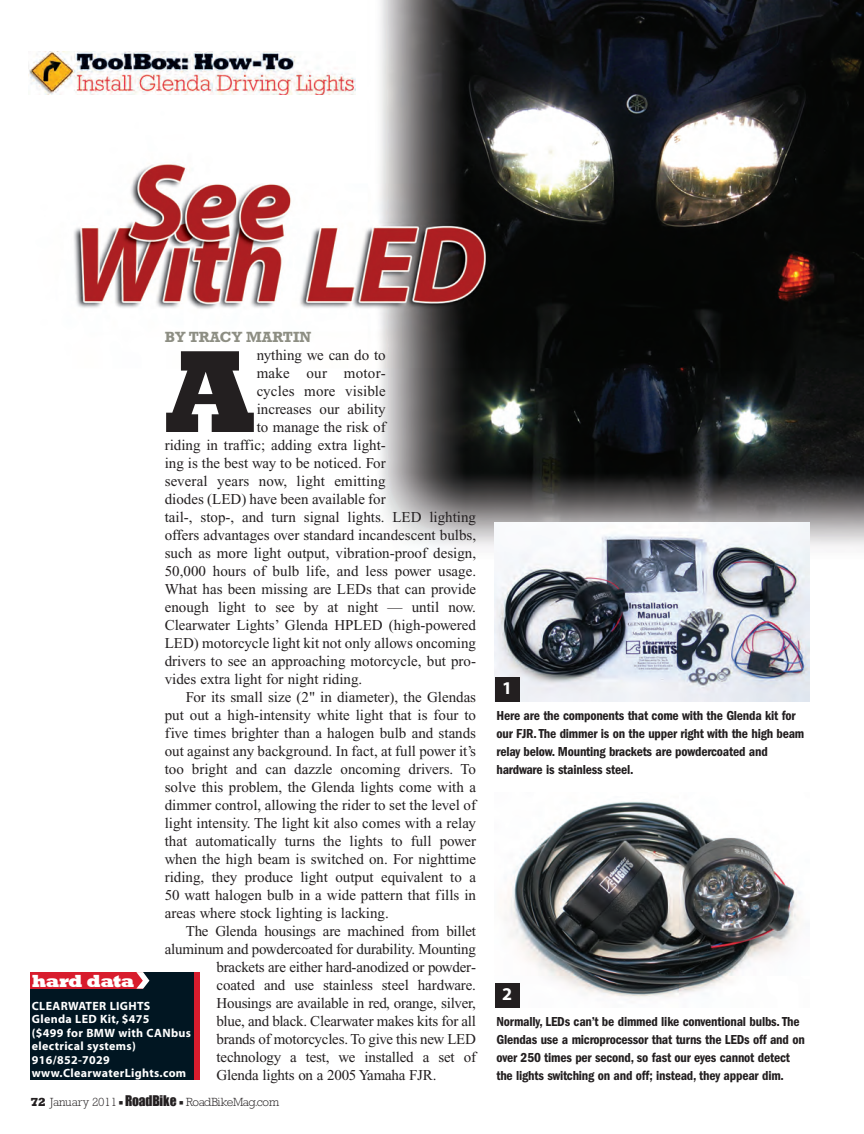
<style>
.page{position:relative;width:864px;height:1134px;background:#fff}
.page>*{position:absolute;margin:0;border:0;box-sizing:border-box;transform-origin:0 0}
.t1{font:800 118.95px "Rockwell";color:#231f20}
.t2{font:800 18px "Rockwell";letter-spacing:-.03em;color:#fff}
.t3{font:700 18px "Myriad";color:#fff}
.t4{font:15px "Times New Roman";color:#231f20}
.t5{font:700 15px "Rockwell";color:#8d8e83}
.t6{font:15px "Times New Roman";letter-spacing:.02em;color:#231f20}
.t7{font:600 condensed 13.5px/18px "Franklin Gothic";letter-spacing:-.015em;color:#231f20}
.t8{font:13.5px "Impact";letter-spacing:-.01em;color:#231f20}
.t9{font:700 12px/13.5px "Myriad";letter-spacing:.03em;color:#fff}
.t10{font:300 12px "Rockwell";letter-spacing:-.035em;color:#231f20}
.t11{font:300 12px "Rockwell";letter-spacing:-.015em;color:#231f20}
.s1{font-weight:800}
</style>
<div class="page">
<img style="left:28px;top:0;width:836px;height:691px">
<img style="left:29px;top:51px;width:326px;height:44px">
<div style="left:30px;top:972px;width:170px;height:108px;background:#011622"></div>
<div style="left:30px;top:972px;width:113px;height:17px;background:#d81c2d"></div>
<div style="left:195px;top:972px;width:5px;height:108px;background:#d81c2d"></div>
<svg style="left:136px;top:972px;width:13px;height:17px"></svg>
<img style="left:495px;top:522px;width:315px;height:180px">
<div style="left:495px;top:677px;width:24px;height:25px;background:#231f20"></div>
<img style="left:504px;top:801px;width:296px;height:207px">
<div style="left:495px;top:983px;width:24px;height:25px;background:#231f20"></div>
<p class="t5" style="left:165px;top:332px;width:148px">BY TRACY MARTIN</p>
<h1 class="t1" style="left:165px;top:320px;width:92px">A</h1>
<p class="t4" style="left:257px;top:350px;width:131px">nything we can do to</p>
<p class="t6" style="left:257px;top:368px;width:131px">make our motor-</p>
<p class="t4" style="left:257px;top:386px;width:131px">cycles more visible</p>
<p class="t4" style="left:257px;top:404px;width:131px">increases our ability</p>
<p class="t4" style="left:257px;top:422px;width:131px">to manage the risk of</p>
<p class="t4" style="left:165px;top:440px;width:223px">riding in traffic; adding extra light-</p>
<p class="t4" style="left:165px;top:458px;width:223px">ing is the best way to be noticed. For</p>
<p class="t4" style="left:165px;top:476px;width:222px">several years now, light emitting</p>
<p class="t4" style="left:165px;top:494px;width:222px">diodes (LED) have been available for</p>
<p class="t4" style="left:165px;top:512px;width:313px">tail-, stop-, and turn signal lights. LED lighting</p>
<p class="t4" style="left:165px;top:530px;width:313px">offers advantages over standard incandescent bulbs,</p>
<p class="t4" style="left:165px;top:548px;width:313px">such as more light output, vibration-proof design,</p>
<p class="t4" style="left:165px;top:566px;width:313px">50,000 hours of bulb life, and less power usage.</p>
<p class="t4" style="left:165px;top:584px;width:313px">What has been missing are LEDs that can provide</p>
<p class="t4" style="left:165px;top:602px;width:313px">enough light to see by at night — until now.</p>
<p class="t4" style="left:165px;top:620px;width:313px">Clearwater Lights’ Glenda HPLED (high-powered</p>
<p class="t4" style="left:165px;top:638px;width:313px">LED) motorcycle light kit not only allows oncoming</p>
<p class="t4" style="left:165px;top:656px;width:313px">drivers to see an approaching motorcycle, but pro-</p>
<p class="t4" style="left:165px;top:674px;width:199px">vides extra light for night riding.</p>
<p class="t4" style="left:186px;top:692px;width:292px">For its small size (2" in diameter), the Glendas</p>
<p class="t4" style="left:165px;top:710px;width:313px">put out a high-intensity white light that is four to</p>
<p class="t4" style="left:165px;top:728px;width:313px">five times brighter than a halogen bulb and stands</p>
<p class="t4" style="left:165px;top:746px;width:313px">out against any background. In fact, at full power it’s</p>
<p class="t4" style="left:165px;top:764px;width:313px">too bright and can dazzle oncoming drivers. To</p>
<p class="t4" style="left:165px;top:782px;width:313px">solve this problem, the Glenda lights come with a</p>
<p class="t4" style="left:165px;top:800px;width:313px">dimmer control, allowing the rider to set the level of</p>
<p class="t4" style="left:165px;top:818px;width:313px">light intensity. The light kit also comes with a relay</p>
<p class="t4" style="left:165px;top:836px;width:313px">that automatically turns the lights to full power</p>
<p class="t4" style="left:165px;top:854px;width:313px">when the high beam is switched on. For nighttime</p>
<p class="t4" style="left:165px;top:872px;width:313px">riding, they produce light output equivalent to a</p>
<p class="t4" style="left:165px;top:890px;width:313px">50 watt halogen bulb in a wide pattern that fills in</p>
<p class="t4" style="left:165px;top:908px;width:226px">areas where stock lighting is lacking.</p>
<p class="t4" style="left:186px;top:926px;width:292px">The Glenda housings are machined from billet</p>
<p class="t4" style="left:165px;top:944px;width:313px">aluminum and powdercoated for durability. Mounting</p>
<p class="t4" style="left:217px;top:962px;width:261px">brackets are either hard-anodized or powder-</p>
<p class="t4" style="left:217px;top:980px;width:261px">coated and use stainless steel hardware.</p>
<p class="t4" style="left:217px;top:998px;width:261px">Housings are available in red, orange, silver,</p>
<p class="t4" style="left:217px;top:1016px;width:261px">blue, and black. Clearwater makes kits for all</p>
<p class="t4" style="left:217px;top:1034px;width:261px">brands of motorcycles. To give this new LED</p>
<p class="t4" style="left:217px;top:1052px;width:261px">technology a test, we installed a set of</p>
<p class="t4" style="left:217px;top:1070px;width:221px">Glenda lights on a 2005 Yamaha FJR.</p>
<p class="t2" style="left:32px;top:970px;width:104px">hard data</p>
<p class="t9" style="left:32px;top:1000px;width:161px">CLEARWATER LIGHTS<br>Glenda LED Kit, $475<br>($499 for BMW with CANbus electrical systems)<br>916/852-7029 www.ClearwaterLights.com</p>
<p class="t11" style="left:30px;top:1098px;width:94px"><span class="s1">72</span> January 2011 ■</p>
<p class="t8" style="left:125px;top:1092px;width:53px">RoadBike</p>
<p class="t10" style="left:179px;top:1098px;width:101px">■ RoadBikeMag.com</p>
<p class="t3" style="left:502px;top:681px;width:11px">1</p>
<p class="t7" style="left:496px;top:708px;width:309px">Here are the components that come with the Glenda kit for our FJR. The dimmer is on the upper right with the high beam relay below. Mounting brackets are powdercoated and hardware is stainless steel.</p>
<p class="t3" style="left:502px;top:987px;width:11px">2</p>
<p class="t7" style="left:496px;top:1014px;width:310px">Normally, LEDs can’t be dimmed like conventional bulbs. The Glendas use a microprocessor that turns the LEDs off and on over 250 times per second, so fast our eyes cannot detect the lights switching on and off; instead, they appear dim.</p>
</div>
